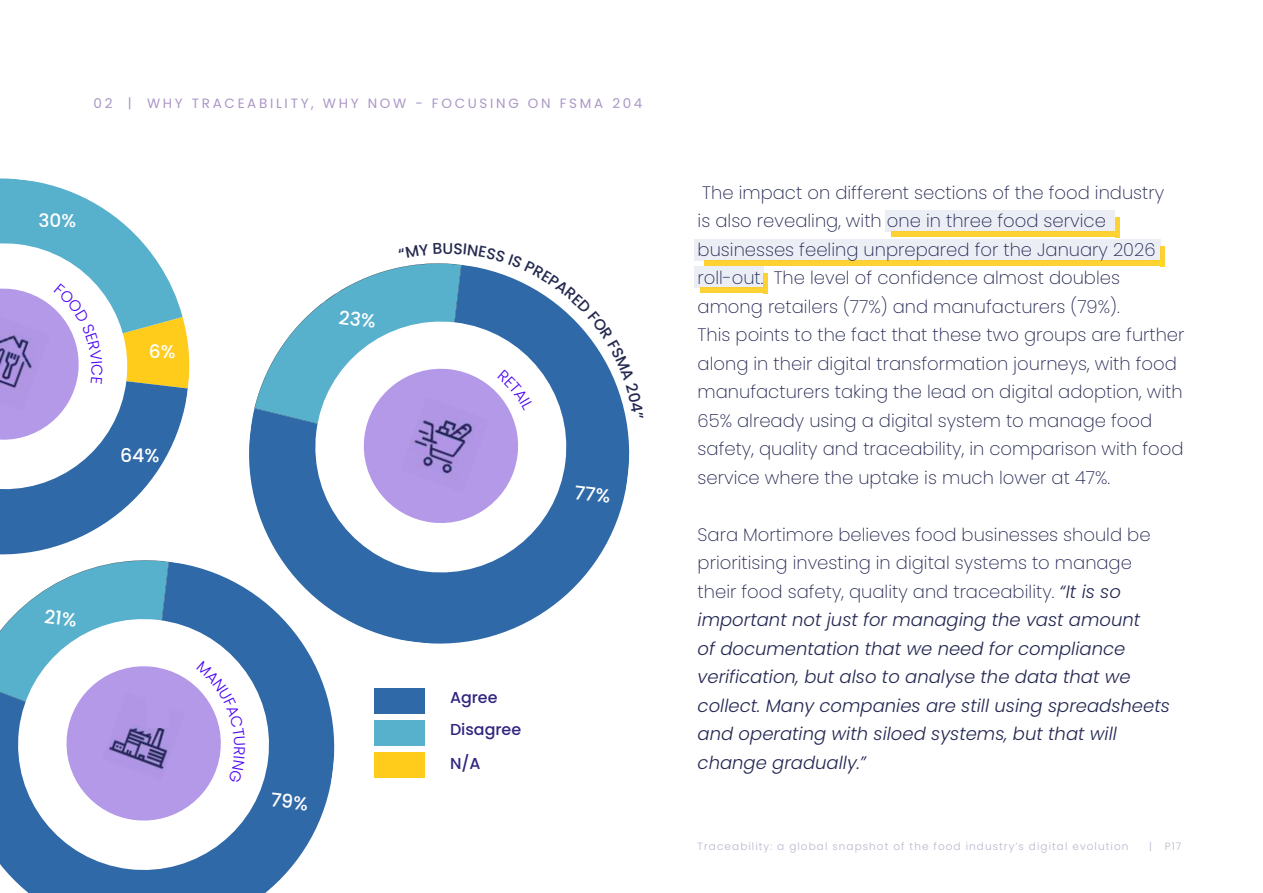
<style>
.page{position:relative;width:1263px;height:893px;background:#fff}
.page>*{position:absolute;margin:0;border:0;box-sizing:border-box;transform-origin:0 0}
.t1{font:500 18.9px "Poppins";color:#fff}
.t2{font:500 18.45px "Poppins";color:#fff}
.t3{font:200 18px/28.5px "Poppins";color:#232751}
.t4{font:italic 300 18px/28.5px "Poppins";color:#232751}
.t5{font:500 15.9px/34.2px "Poppins";color:#302680}
.t6{font:300 15.6px "Poppins";color:#4a03f2}
.t7{font:500 15.6px "Poppins";color:#24294f}
.t8{font:13.5px "Poppins";letter-spacing:.2em;color:#ab97c6}
.t9{font:300 10.5px "Poppins";letter-spacing:.1em;color:#b6b8cb}
.s1{font-weight:200;font-style:normal}
</style>
<div class="page">
<div style="left:885px;top:210px;width:230px;height:22px;background:#eceef6"></div>
<div style="left:891px;top:232px;width:224px;height:5px;background:#ffd233"></div>
<div style="left:1115px;top:217px;width:5px;height:20px;background:#ffd233"></div>
<div style="left:694px;top:239px;width:466px;height:22px;background:#eceef6"></div>
<div style="left:704px;top:261px;width:456px;height:5px;background:#ffd233"></div>
<div style="left:1160px;top:246px;width:5px;height:20px;background:#ffd233"></div>
<div style="left:374px;top:721px;width:51px;height:25px;background:#57b0cc"></div>
<div style="left:374px;top:752px;width:51px;height:25px;background:#ffcc1c"></div>
<div style="left:374px;top:689px;width:51px;height:25px;background:#3069a8"></div>
<div style="left:694px;top:266px;width:69px;height:22px;background:#eceef6"></div>
<div style="left:700px;top:288px;width:63px;height:5px;background:#ffd233"></div>
<div style="left:763px;top:273px;width:5px;height:20px;background:#ffd233"></div>
<svg style="left:0;top:496px;width:138px;height:55px;fill:#3069a8"></svg>
<svg style="left:249px;top:411px;width:366px;height:233px;fill:#3069a8"></svg>
<svg style="left:308px;top:527px;width:265px;height:53px;fill:#3069a8"></svg>
<svg style="left:0;top:562px;width:345px;height:331px;fill:#3069a8"></svg>
<svg style="left:11px;top:612px;width:265px;height:265px;fill:#3069a8"></svg>
<svg style="left:271px;top:792px;width:37px;height:18px"></svg>
<svg style="left:0;top:178px;width:190px;height:318px"></svg>
<svg style="left:0;top:551px;width:245px;height:274px"></svg>
<svg style="left:254px;top:263px;width:376px;height:264px"></svg>
<p class="t8" style="left:94px;top:95px;width:550px">02 | WHY TRACEABILITY, WHY NOW - FOCUSING ON FSMA 204</p>
<p class="t2" style="left:39px;top:210px;width:39px">30%</p>
<p class="t6" style="left:106px;top:364px;width:14px;rotate:90deg">C</p>
<p class="t2" style="left:149px;top:341px;width:28px">6%</p>
<p class="t1" style="left:120px;top:444px;width:41px">64%</p>
<p class="t7" style="left:443px;top:239px;width:12px">U</p>
<p class="t5" style="left:450px;top:681px;width:49px">Agree</p>
<p class="t5" style="left:450px;top:712px;width:73px">Disagree<br>N/A</p>
<p class="t3" style="left:698px;top:178px;width:488px">The impact on different sections of the food industry<br>is also revealing, with one in three food service businesses feeling unprepared for the January 2026 roll-out. The level of confidence almost doubles among retailers (77%) and manufacturers (79%).<br>This points to the fact that these two groups are further along in their digital transformation journeys, with food manufacturers taking the lead on digital adoption, with 65% already using a digital system to manage food safety, quality and traceability, in comparison with food service where the uptake is much lower at 47%.</p>
<p class="t4" style="left:698px;top:520px;width:474px"><span class="s1">Sara Mortimore believes food businesses should be prioritising investing in digital systems to manage their food safety, quality and traceability.</span> “It is so important not just for managing the vast amount<br>of documentation that we need for compliance verification, but also to analyse the data that we collect. Many companies are still using spreadsheets and operating with siloed systems, but that will change gradually.”</p>
<p class="t9" style="left:698px;top:840px;width:432px">Traceability: a global snapshot of the food industry’s digital evolution</p>
<p class="t9" style="left:1149px;top:840px;width:34px">| P17</p>
</div>
